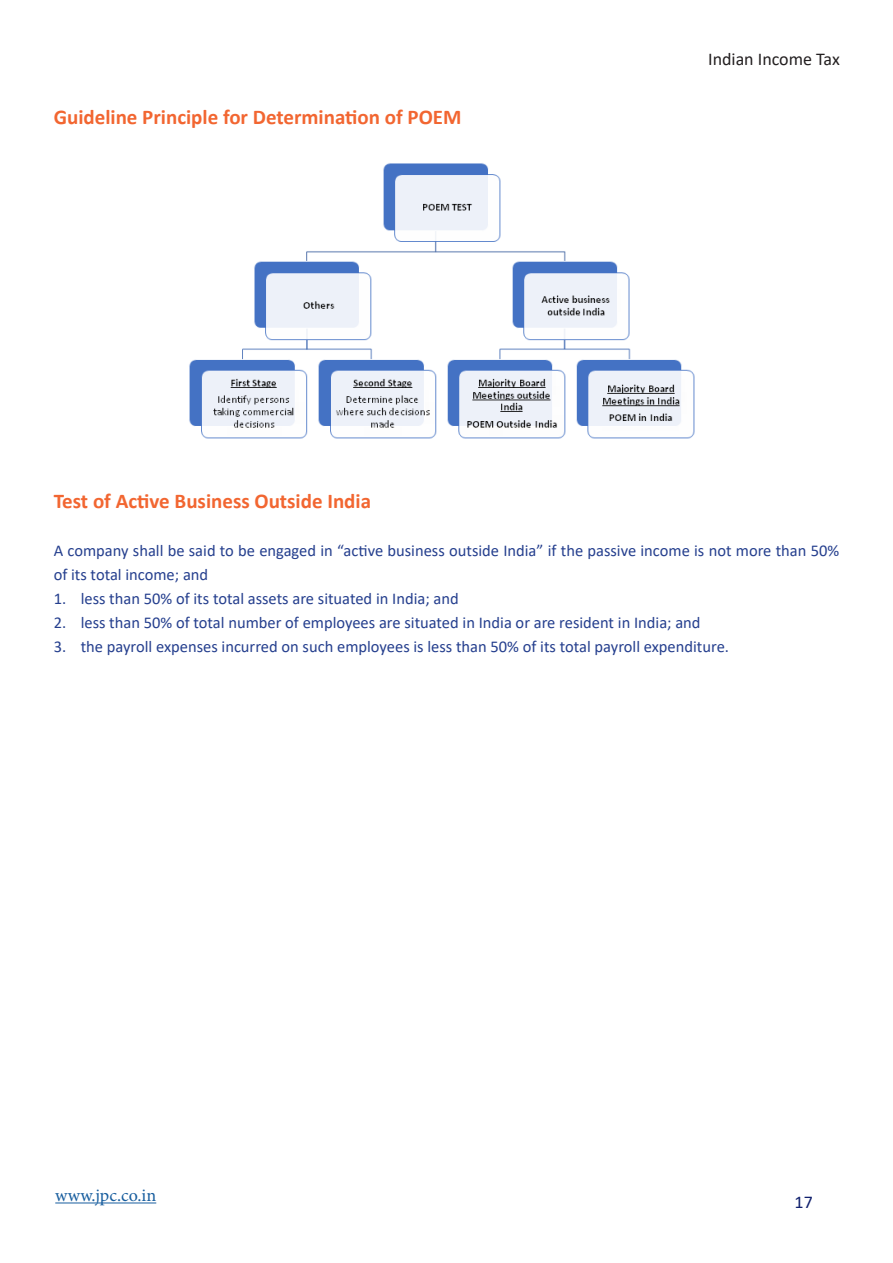
<style>
.page{position:relative;width:893px;height:1263px;background:#fff}
.page>*{position:absolute;margin:0;border:0;box-sizing:border-box;transform-origin:0 0}
.t1{font:700 21px "Calibri";color:#f26631}
.t2{font:18px "Calibri";color:#231f20}
.t3{font:18px "Minion Pro";letter-spacing:.005em;color:#175d9e}
.t4{font:18px "Calibri";color:#10206d}
.t5{font:16.5px/24px "Calibri";color:#253f8e}
</style>
<div class="page">
<hr style="left:55px;top:1202px;width:101px;height:1px;background:#175d9e">
<img style="left:189px;top:163px;width:506px;height:276px">
<p class="t1" style="left:54px;top:102px;width:409px">Guideline Principle for Determination of POEM</p>
<p class="t2" style="left:708px;top:46px;width:133px">Indian Income Tax</p>
<p class="t1" style="left:54px;top:486px;width:319px">Test of Active Business Outside India</p>
<p class="t5" style="left:54px;top:538px;width:787px">A company shall be said to be engaged in “active business outside India” if the passive income is not more than 50% of its total income; and</p>
<p class="t5" style="left:54px;top:586px;width:407px">1. less than 50% of its total assets are situated in India; and</p>
<p class="t5" style="left:54px;top:610px;width:648px">2. less than 50% of total number of employees are situated in India or are resident in India; and</p>
<p class="t5" style="left:54px;top:634px;width:677px">3. the payroll expenses incurred on such employees is less than 50% of its total payroll expenditure.</p>
<p class="t3" style="left:55px;top:1183px;width:102px">www.jpc.co.in</p>
<p class="t4" style="left:794px;top:1190px;width:20px">17</p>
</div>
